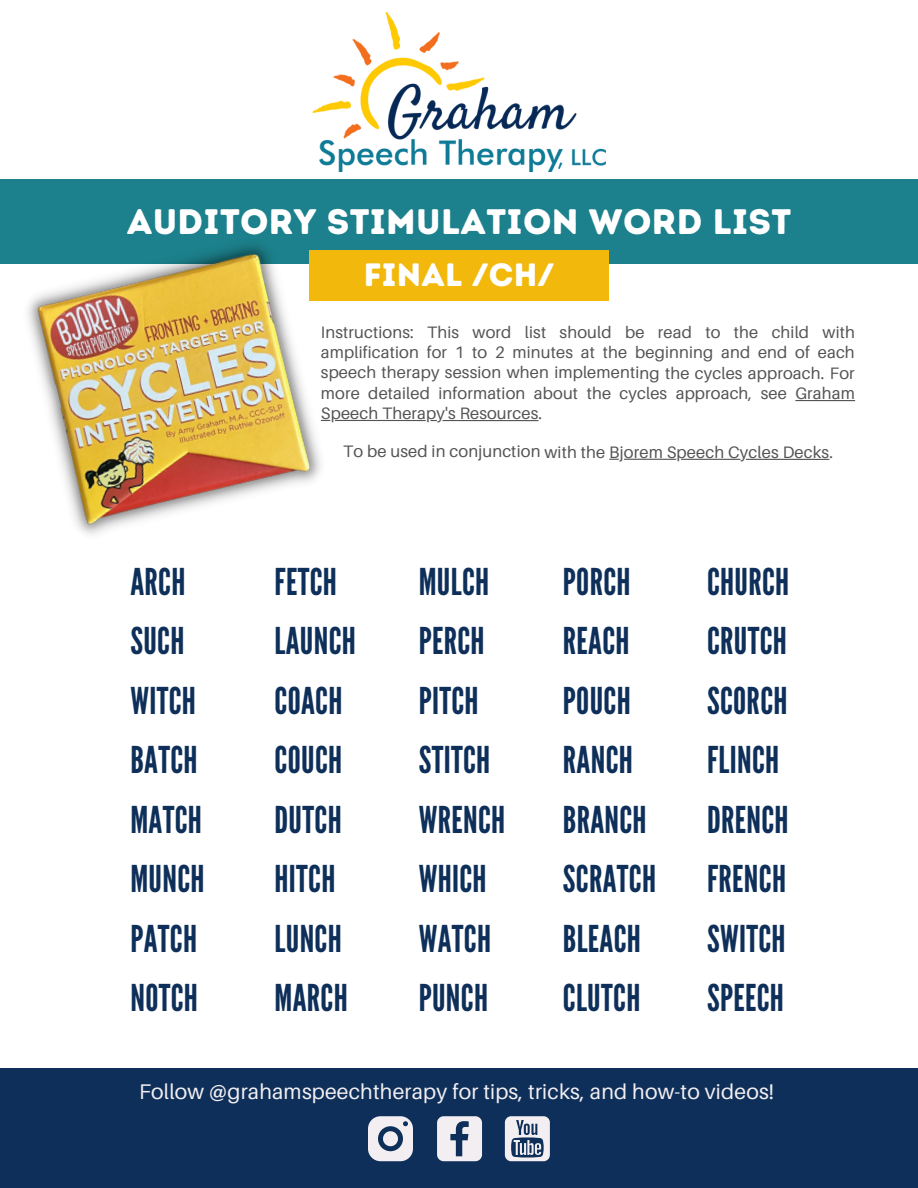
<style>
.page{position:relative;width:918px;height:1188px;background:#fff}
.page>*{position:absolute;margin:0;border:0;box-sizing:border-box;transform-origin:0 0}
.t1{font:36.9px "League Gothic";letter-spacing:.01em;color:#0e2f59}
.t2{font:35.4px "Intro Rust Base";letter-spacing:.01em;color:#fff}
.t3{font:32.4px "Intro Rust Base";letter-spacing:.01em;color:#fff}
.t4{font:21.15px "Aileron";letter-spacing:.01em;color:#f2eef1}
.t5{font:16.65px "Aileron";letter-spacing:.01em;color:#545454}
.t6{font:16.5px/20.2px "Aileron";letter-spacing:.01em;color:#545454;text-align:justify}
</style>
<div class="page">
<div style="left:0;top:1069px;width:918px;height:119px;background:#0e2f59"></div>
<svg style="left:368px;top:1116px;width:45px;height:45px"></svg>
<svg style="left:437px;top:1116px;width:45px;height:45px"></svg>
<div style="left:505px;top:1116px;width:45px;height:45px;background:#f2eef1;border-radius:6px"></div>
<svg style="left:511px;top:1120px;width:33px;height:37px"></svg>
<img style="left:313px;top:12px;width:292px;height:159px">
<div style="left:0;top:180px;width:918px;height:83px;background:#1c818c"></div>
<div style="left:309px;top:251px;width:300px;height:49px;background:#f2b90c"></div>
<hr style="left:795px;top:400px;width:60px;height:1px;background:#545454">
<hr style="left:321px;top:420px;width:217px;height:1px;background:#545454">
<hr style="left:609px;top:459px;width:220px;height:1px;background:#545454">
<img style="left:12px;top:245px;width:324px;height:290px">
<p class="t2" style="left:127px;top:200px;width:666px">AUDITORY STIMULATION WORD LIST</p>
<p class="t3" style="left:364px;top:255px;width:192px">FINAL /CH/</p>
<p class="t6" style="left:321px;top:322px;width:536px">Instructions: This word list should be read to the child with amplification for 1 to 2 minutes at the beginning and end of each speech therapy session when implementing the cycles approach. For more detailed information about the cycles approach, see Graham Speech Therapy's Resources.</p>
<p class="t5" style="left:343px;top:441px;width:491px">To be used in conjunction with the Bjorem Speech Cycles Decks.</p>
<p class="t1" style="left:130px;top:561px;width:57px">ARCH</p>
<p class="t1" style="left:130px;top:620px;width:56px">SUCH</p>
<p class="t1" style="left:130px;top:679px;width:67px">WITCH</p>
<p class="t1" style="left:130px;top:739px;width:69px">BATCH</p>
<p class="t1" style="left:130px;top:798px;width:73px">MATCH</p>
<p class="t1" style="left:130px;top:858px;width:76px">MUNCH</p>
<p class="t1" style="left:130px;top:917px;width:68px">PATCH</p>
<p class="t1" style="left:130px;top:977px;width:69px">NOTCH</p>
<p class="t1" style="left:275px;top:561px;width:64px">FETCH</p>
<p class="t1" style="left:275px;top:620px;width:83px">LAUNCH</p>
<p class="t1" style="left:275px;top:679px;width:69px">COACH</p>
<p class="t1" style="left:275px;top:739px;width:69px">COUCH</p>
<p class="t1" style="left:275px;top:798px;width:69px">DUTCH</p>
<p class="t1" style="left:275px;top:858px;width:62px">HITCH</p>
<p class="t1" style="left:275px;top:917px;width:69px">LUNCH</p>
<p class="t1" style="left:275px;top:977px;width:75px">MARCH</p>
<p class="t1" style="left:419px;top:561px;width:72px">MULCH</p>
<p class="t1" style="left:419px;top:620px;width:67px">PERCH</p>
<p class="t1" style="left:419px;top:679px;width:61px">PITCH</p>
<p class="t1" style="left:419px;top:739px;width:73px">STITCH</p>
<p class="t1" style="left:419px;top:798px;width:88px">WRENCH</p>
<p class="t1" style="left:419px;top:858px;width:69px">WHICH</p>
<p class="t1" style="left:419px;top:917px;width:74px">WATCH</p>
<p class="t1" style="left:419px;top:977px;width:71px">PUNCH</p>
<p class="t1" style="left:563px;top:561px;width:69px">PORCH</p>
<p class="t1" style="left:563px;top:620px;width:68px">REACH</p>
<p class="t1" style="left:563px;top:679px;width:69px">POUCH</p>
<p class="t1" style="left:563px;top:739px;width:71px">RANCH</p>
<p class="t1" style="left:563px;top:798px;width:85px">BRANCH</p>
<p class="t1" style="left:563px;top:858px;width:95px">SCRATCH</p>
<p class="t1" style="left:563px;top:917px;width:80px">BLEACH</p>
<p class="t1" style="left:563px;top:977px;width:79px">CLUTCH</p>
<p class="t1" style="left:707px;top:561px;width:84px">CHURCH</p>
<p class="t1" style="left:707px;top:620px;width:81px">CRUTCH</p>
<p class="t1" style="left:707px;top:679px;width:82px">SCORCH</p>
<p class="t1" style="left:707px;top:739px;width:74px">FLINCH</p>
<p class="t1" style="left:707px;top:798px;width:83px">DRENCH</p>
<p class="t1" style="left:707px;top:858px;width:81px">FRENCH</p>
<p class="t1" style="left:707px;top:917px;width:80px">SWITCH</p>
<p class="t1" style="left:707px;top:977px;width:78px">SPEECH</p>
<p class="t4" style="left:139px;top:1079px;width:637px">Follow @grahamspeechtherapy for tips, tricks, and how-to videos!</p>
</div>
